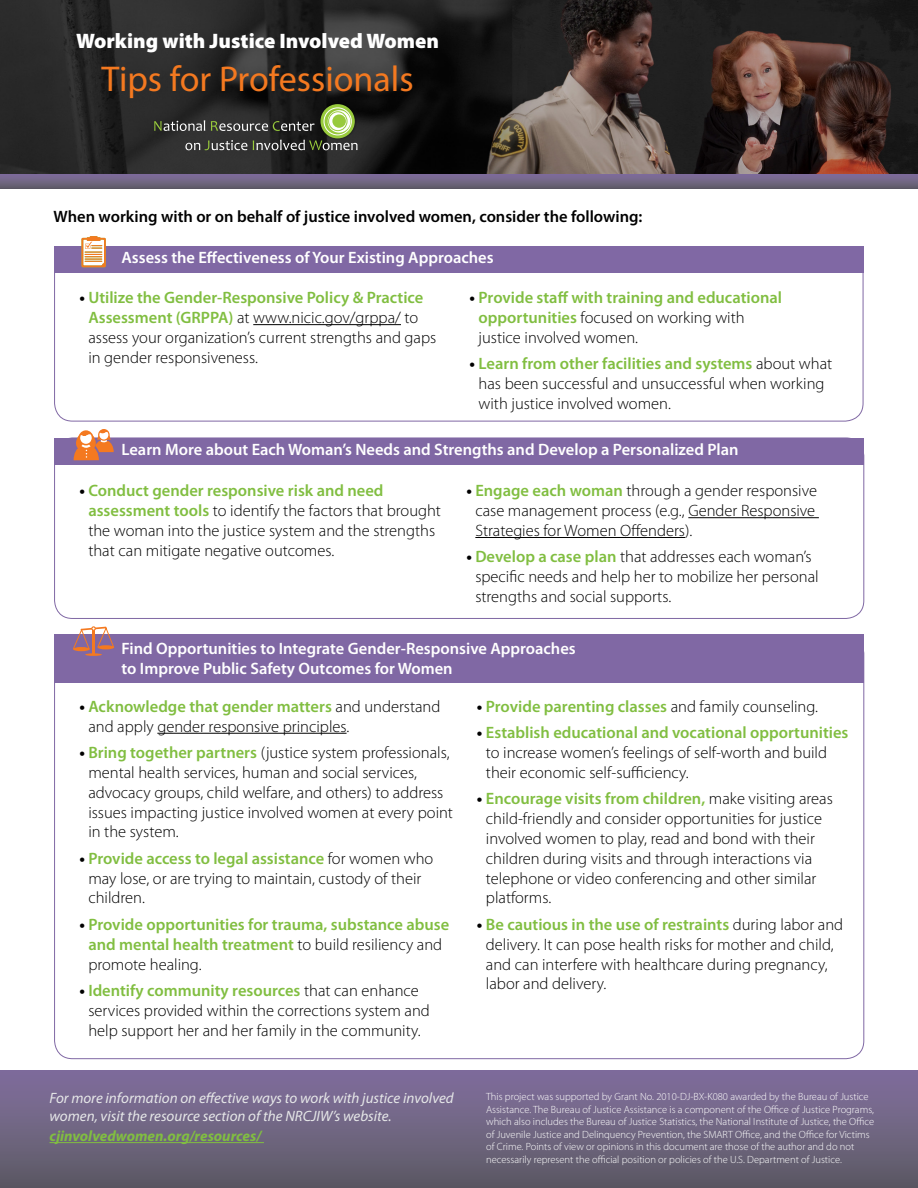
<style>
.page{position:relative;width:918px;height:1188px;background:#fff}
.page>*{position:absolute;margin:0;border:0;box-sizing:border-box;transform-origin:0 0}
.t1{font:36px "Myriad Pro";color:#f47920}
.t2{font:900 21px "Myriad Pro";color:#fff}
.t3{font:300 16.5px/19.8px "Myriad Pro";color:#000}
.t4{font:600 16.5px/19.8px "Myriad Pro";color:#81be41}
.t5{font:600 16.5px/19.8px "Myriad Pro";color:#fff}
.t6{font:600 16.5px "Myriad Pro";color:#000}
.t7{font:italic 15px/18px "Myriad Pro";color:#e6e7e8}
.t8{font:italic 700 15px "Myriad Pro";color:#81be41}
.t9{font:300 10.5px/12.6px "Myriad Pro";color:#fff}
.s1{font-weight:700}
.s2{font-weight:600;color:#81be41}
.s3{font-weight:700;color:#000}
.s4{font-weight:300;color:#000}
</style>
<div class="page">
<div style="left:54px;top:634px;width:810px;height:49px;background:#8068a4"></div>
<div style="left:54px;top:246px;width:809px;height:27px;background:#8068a4"></div>
<div style="left:54px;top:438px;width:810px;height:27px;background:#8068a4"></div>
<hr style="left:157px;top:733px;width:190px;height:1px;background:#000">
<hr style="left:688px;top:517px;width:131px;height:1px;background:#000">
<hr style="left:475px;top:537px;width:210px;height:1px;background:#000">
<hr style="left:253px;top:324px;width:148px;height:1px;background:#000">
<div style="left:54px;top:247px;width:809px;height:174px;border:1px solid #8068a4;border-radius:18px"></div>
<svg style="left:72px;top:429px;width:42px;height:31px"></svg>
<svg style="left:81px;top:236px;width:25px;height:31px"></svg>
<hr style="left:92px;top:629px;width:3px;height:25px;background:#f47920">
<svg style="left:73px;top:626px;width:41px;height:24px"></svg>
<svg style="left:98px;top:645px;width:16px;height:4px"></svg>
<hr style="left:85px;top:653px;width:17px;height:3px;background:#f47920;border-radius:50%">
<img style="left:0;top:0;width:918px;height:174px">
<svg style="left:0;top:174px;width:918px;height:15px;background:#6f6482"></svg>
<svg style="left:154px;top:120px;width:51px;height:11px"></svg>
<svg style="left:211px;top:121px;width:104px;height:10px"></svg>
<svg style="left:185px;top:140px;width:62px;height:10px"></svg>
<svg style="left:253px;top:140px;width:104px;height:10px"></svg>
<img style="left:318px;top:102px;width:39px;height:39px">
<svg style="left:320px;top:104px;width:35px;height:34px"></svg>
<div style="left:324px;top:108px;width:28px;height:27px;border:1px solid #fff;border-radius:50%"></div>
<svg style="left:328px;top:110px;width:22px;height:23px"></svg>
<div style="left:328px;top:112px;width:19px;height:19px;border:1px solid #98ca3c;border-radius:50%"></div>
<div style="left:332px;top:114px;width:14px;height:14px;background:#98ca3c;border-radius:50%"></div>
<div style="left:0;top:1070px;width:918px;height:118px;background:linear-gradient(to bottom,#826f9e,#5c5a64)"></div>
<hr style="left:50px;top:1142px;width:214px;height:1px;background:#81be41">
<p class="t2" style="left:76px;top:29px;width:364px">Working with Justice Involved Women</p>
<h1 class="t1" style="left:102px;top:57px;width:314px">Tips for Professionals</h1>
<p class="t6" style="left:54px;top:206px;width:590px">When working with or on behalf of justice involved women, consider the following:</p>
<p class="t5" style="left:122px;top:247px;width:374px">Assess the Effectiveness of Your Existing Approaches</p>
<p class="t3" style="left:88px;top:288px;width:349px;text-indent:-9px"><span class="s1">•</span> <span class="s2">Utilize the Gender-Responsive Policy &amp; Practice Assessment (GRPPA)</span> at www.nicic.gov/grppa/ to assess your organization’s current strengths and gaps in gender responsiveness.</p>
<p class="t4" style="left:479px;top:287px;width:305px;text-indent:-9px"><span class="s3">•</span> Provide staff with training and educational opportunities <span class="s4">focused on working with justice involved women.</span></p>
<p class="t3" style="left:479px;top:354px;width:355px;text-indent:-9px"><span class="s1">•</span> <span class="s2">Learn from other facilities and systems</span> about what has been successful and unsuccessful when working with justice involved women.</p>
<p class="t5" style="left:121px;top:440px;width:619px">Learn More about Each Woman’s Needs and Strengths and Develop a Personalized Plan</p>
<p class="t3" style="left:88px;top:481px;width:354px;text-indent:-9px"><span class="s1">•</span> <span class="s2">Conduct gender responsive risk and need assessment tools</span> to identify the factors that brought the woman into the justice system and the strengths that can mitigate negative outcomes.</p>
<p class="t3" style="left:475px;top:481px;width:343px;text-align:justify;text-indent:-9px"><span class="s1">•</span> <span class="s2">Engage each woman</span> through a gender responsive case management process (e.g., Gender Responsive Strategies for Women Offenders).</p>
<p class="t3" style="left:475px;top:547px;width:345px;text-indent:-9px"><span class="s1">•</span> <span class="s2">Develop a case plan</span> that addresses each woman’s specific needs and help her to mobilize her personal strengths and social supports.</p>
<p class="t5" style="left:122px;top:639px;width:456px">Find Opportunities to Integrate Gender-Responsive Approaches to Improve Public Safety Outcomes for Women</p>
<p class="t3" style="left:88px;top:697px;width:354px;text-indent:-9px"><span class="s1">•</span> <span class="s2">Acknowledge that gender matters</span> and understand and apply gender responsive principles.</p>
<p class="t3" style="left:88px;top:743px;width:366px;text-indent:-9px"><span class="s1">•</span> <span class="s2">Bring together partners</span> (justice system professionals, mental health services, human and social services, advocacy groups, child welfare, and others) to address issues impacting justice involved women at every point in the system.</p>
<p class="t3" style="left:88px;top:849px;width:346px;text-indent:-9px"><span class="s1">•</span> <span class="s2">Provide access to legal assistance</span> for women who may lose, or are trying to maintain, custody of their children.</p>
<p class="t4" style="left:88px;top:914px;width:362px;text-indent:-9px"><span class="s3">•</span> Provide opportunities for trauma, substance abuse and mental health treatment <span class="s4">to build resiliency and promote healing.</span></p>
<p class="t3" style="left:88px;top:981px;width:343px;text-indent:-9px"><span class="s1">•</span> <span class="s2">Identify community resources</span> that can enhance services provided within the corrections system and help support her and her family in the community.</p>
<p class="t7" style="left:50px;top:1089px;width:406px">For more information on effective ways to work with justice involved women, visit the resource section of the NRCJIW’s website.</p>
<p class="t8" style="left:50px;top:1126px;width:213px">cjinvolvedwomen.org/resources/</p>
<p class="t4" style="left:477px;top:696px;width:343px"><span class="s3">•</span> Provide parenting classes <span class="s4">and family counseling.</span></p>
<p class="t3" style="left:486px;top:723px;width:364px;text-indent:-9px"><span class="s1">•</span> <span class="s2">Establish educational and vocational opportunities </span>to increase women’s feelings of self-worth and build their economic self-sufficiency.</p>
<p class="t3" style="left:486px;top:789px;width:349px;text-indent:-9px"><span class="s1">•</span> <span class="s2">Encourage visits from children,</span> make visiting areas child-friendly and consider opportunities for justice involved women to play, read and bond with their children during visits and through interactions via telephone or video conferencing and other similar platforms.</p>
<p class="t3" style="left:486px;top:915px;width:359px;text-indent:-9px"><span class="s1">•</span> <span class="s2">Be cautious in the use of restraints</span> during labor and delivery. It can pose health risks for mother and child, and can interfere with healthcare during pregnancy, labor and delivery.</p>
<p class="t9" style="left:486px;top:1090px;width:390px">This project was supported by Grant No. 2010-DJ-BX-K080 awarded by the Bureau of Justice Assistance. The Bureau of Justice Assistance is a component of the Office of Justice Programs, which also includes the Bureau of Justice Statistics, the National Institute of Justice, the Office of Juvenile Justice and Delinquency Prevention, the SMART Office, and the Office for Victims of Crime. Points of view or opinions in this document are those of the author and do not necessarily represent the official position or policies of the U.S. Department of Justice.</p>
</div>
